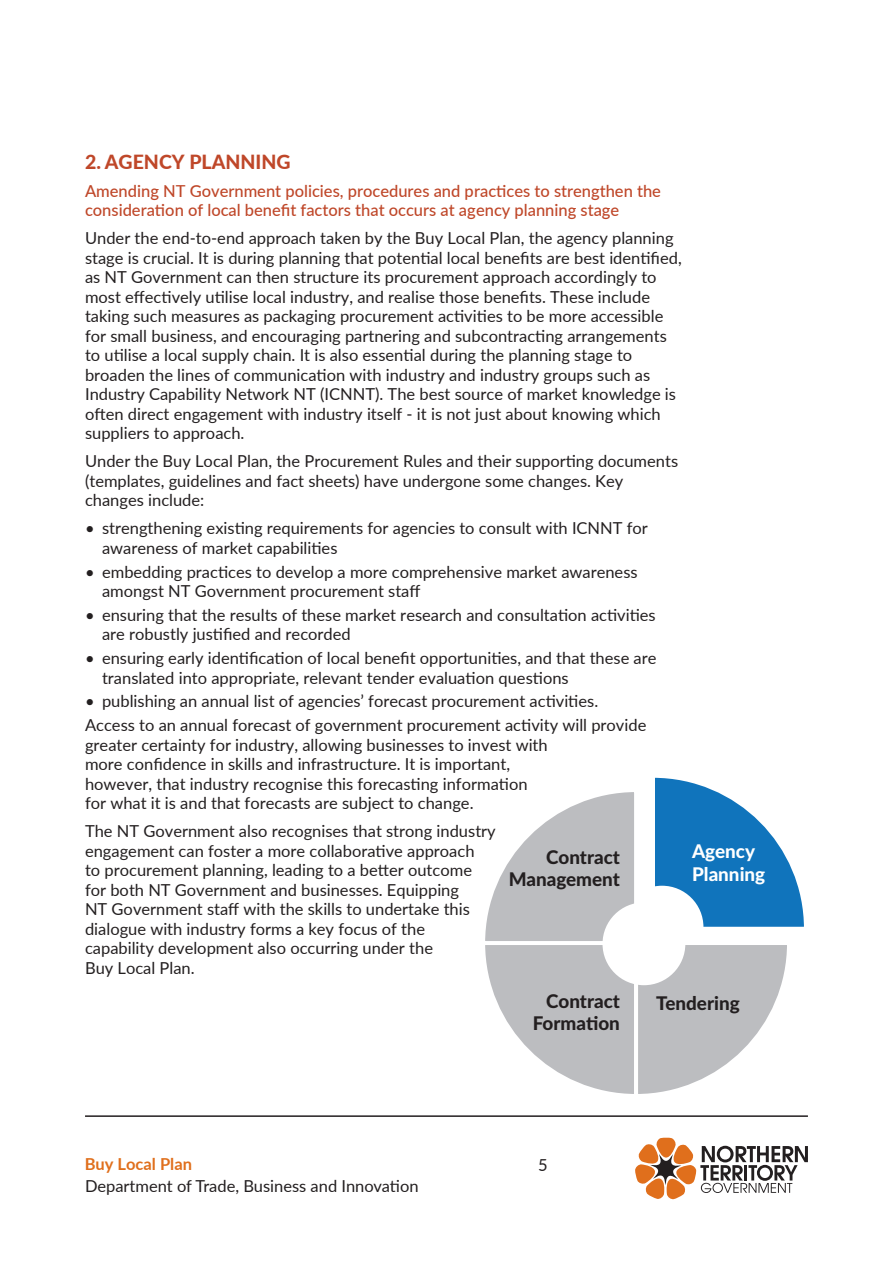
<style>
.page{position:relative;width:893px;height:1263px;background:#fff}
.page>*{position:absolute;margin:0;border:0;box-sizing:border-box;transform-origin:0 0}
.t1{font:800 19.5px "Lato";color:#bf4729}
.t2{font:800 18.9px/22.6px "Lato Latin";color:#231f20;text-align:right}
.t3{font:800 18.9px/22.6px "Lato Latin";color:#fff}
.t4{font:16.5px/19.5px "Lato";color:#231f20}
.t5{font:500 16.5px/19.5px "Lato";color:#bf4729}
.t6{font:700 16.5px "Lato";color:#e06f1c}
</style>
<div class="page">
<svg style="left:635px;top:1137px;width:173px;height:62px"></svg>
<hr style="left:85px;top:1115px;width:723px;height:2px;background:#231f20">
<svg style="left:485px;top:777px;width:319px;height:317px"></svg>
<div style="left:602px;top:902px;width:83px;height:83px;background:#fff;border-radius:50%"></div>
<p class="t1" style="left:85px;top:147px;width:207px">2. AGENCY PLANNING</p>
<p class="t5" style="left:85px;top:180px;width:577px">Amending NT Government policies, procedures and practices to strengthen the consideration of local benefit factors that occurs at agency planning stage</p>
<p class="t4" style="left:85px;top:228px;width:598px">Under the end-to-end approach taken by the Buy Local Plan, the agency planning stage is crucial. It is during planning that potential local benefits are best identified, as NT Government can then structure its procurement approach accordingly to most effectively utilise local industry, and realise those benefits. These include taking such measures as packaging procurement activities to be more accessible for small business, and encouraging partnering and subcontracting arrangements to utilise a local supply chain. It is also essential during the planning stage to broaden the lines of communication with industry and industry groups such as Industry Capability Network NT (ICNNT). The best source of market knowledge is often direct engagement with industry itself - it is not just about knowing which suppliers to approach.</p>
<p class="t4" style="left:85px;top:451px;width:595px">Under the Buy Local Plan, the Procurement Rules and their supporting documents (templates, guidelines and fact sheets) have undergone some changes. Key changes include:</p>
<p class="t4" style="left:102px;top:518px;width:547px;text-indent:-17px">• strengthening existing requirements for agencies to consult with ICNNT for awareness of market capabilities</p>
<p class="t4" style="left:102px;top:561px;width:537px;text-indent:-17px">• embedding practices to develop a more comprehensive market awareness amongst NT Government procurement staff</p>
<p class="t4" style="left:102px;top:604px;width:555px;text-indent:-17px">• ensuring that the results of these market research and consultation activities are robustly justified and recorded</p>
<p class="t4" style="left:102px;top:648px;width:556px;text-indent:-17px">• ensuring early identification of local benefit opportunities, and that these are translated into appropriate, relevant tender evaluation questions</p>
<p class="t4" style="left:85px;top:691px;width:515px">• publishing an annual list of agencies’ forecast procurement activities.</p>
<p class="t4" style="left:85px;top:715px;width:563px">Access to an annual forecast of government procurement activity will provide greater certainty for industry, allowing businesses to invest with<br>more confidence in skills and infrastructure. It is important,<br>however, that industry recognise this forecasting information<br>for what it is and that forecasts are subject to change.</p>
<p class="t4" style="left:85px;top:821px;width:412px">The NT Government also recognises that strong industry engagement can foster a more collaborative approach<br>to procurement planning, leading to a better outcome for both NT Government and businesses. Equipping<br>NT Government staff with the skills to undertake this dialogue with industry forms a key focus of the capability development also occurring under the<br>Buy Local Plan.</p>
<p class="t2" style="left:509px;top:845px;width:113px">Contract<br>Management</p>
<p class="t3" style="left:692px;top:840px;width:75px">Agency<br>Planning</p>
<p class="t2" style="left:533px;top:989px;width:89px">Contract<br>Formation</p>
<p class="t2" style="left:656px;top:991px;width:85px">Tendering</p>
<p class="t6" style="left:85px;top:1151px;width:109px">Buy Local Plan</p>
<p class="t4" style="left:538px;top:1155px;width:11px">5</p>
<p class="t4" style="left:85px;top:1175px;width:335px">Department of Trade, Business and Innovation</p>
</div>
